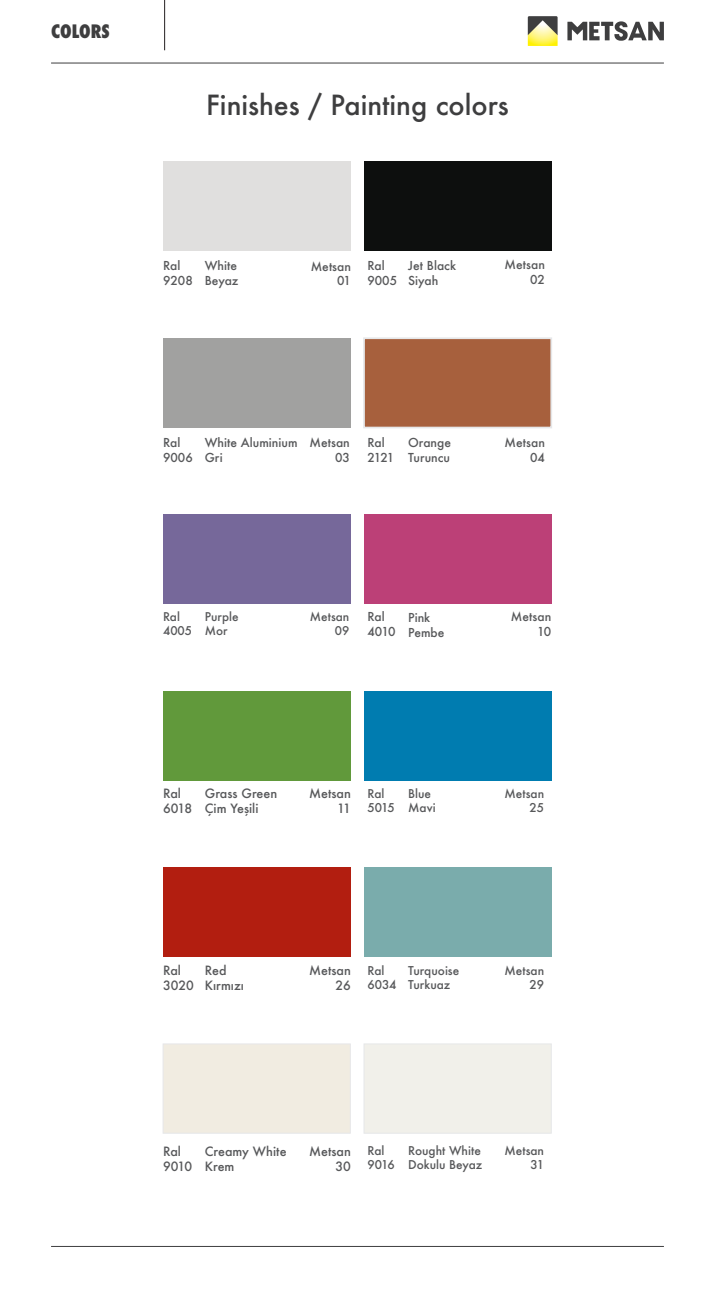
<style>
.page{position:relative;width:715px;height:1297px;background:#fff}
.page>*{position:absolute;margin:0;border:0;box-sizing:border-box;transform-origin:0 0}
.t1{font:500 27px "Futura";color:#3e3e3f}
.t2{font:800 condensed 18px "Futura";color:#3e3e3f}
.t3{font:500 12.45px/15px "Futura";color:#57585a}
.t4{font:500 12px/14.4px "Futura";color:#57585a}
.t5{font:500 11.85px/14.2px "Futura";color:#57585a}
.t6{font:500 11.7px/14.1px "Futura";color:#57585a}
</style>
<div class="page">
<hr style="left:51px;top:63px;width:612px;height:1px;background:#3e3e3f">
<hr style="left:164px;top:0;width:1px;height:50px;background:#231f20">
<svg style="left:527px;top:16px;width:30px;height:30px"></svg>
<svg style="left:567px;top:21px;width:96px;height:20px"></svg>
<hr style="left:51px;top:1246px;width:612px;height:1px;background:#3e3e3f">
<div style="left:163px;top:162px;width:187px;height:89px;background:#e0dfde"></div>
<div style="left:163px;top:338px;width:187px;height:89px;background:#a1a1a0"></div>
<div style="left:163px;top:515px;width:187px;height:89px;background:#76689a"></div>
<div style="left:163px;top:691px;width:187px;height:89px;background:#61993b"></div>
<div style="left:163px;top:867px;width:187px;height:90px;background:#b21e10"></div>
<div style="left:163px;top:1044px;width:187px;height:89px;background:#f1ece1"></div>
<div style="left:364px;top:162px;width:187px;height:89px;background:#0d0f0e"></div>
<div style="left:363px;top:337px;width:189px;height:91px;background:#a7603d;border:2px solid #e6e7e9"></div>
<div style="left:364px;top:515px;width:187px;height:89px;background:#bc4077"></div>
<div style="left:364px;top:691px;width:187px;height:89px;background:#007cb0"></div>
<div style="left:364px;top:867px;width:187px;height:90px;background:#7aacac"></div>
<div style="left:363px;top:1044px;width:188px;height:89px;background:#f1f0ea"></div>
<h2 class="t2" style="left:51px;top:20px;width:60px">COLORS</h2>
<h1 class="t1" style="left:206px;top:86px;width:304px">Finishes / Painting colors</h1>
<p class="t4" style="left:310px;top:259px;width:42px;text-align:right">Metsan<br>01</p>
<p class="t4" style="left:504px;top:257px;width:42px;text-align:right">Metsan<br>02</p>
<p class="t4" style="left:163px;top:259px;width:31px">Ral<br>9208</p>
<p class="t4" style="left:205px;top:259px;width:35px">White<br>Beyaz</p>
<p class="t4" style="left:408px;top:259px;width:50px">Jet Black<br>Siyah</p>
<p class="t4" style="left:367px;top:259px;width:31px">Ral<br>9005</p>
<p class="t4" style="left:163px;top:436px;width:31px">Ral<br>9006</p>
<p class="t4" style="left:367px;top:436px;width:28px">Ral<br>2121</p>
<p class="t4" style="left:205px;top:436px;width:94px">White Aluminium<br>Gri</p>
<p class="t4" style="left:408px;top:436px;width:44px">Orange<br>Turuncu</p>
<p class="t4" style="left:309px;top:436px;width:42px;text-align:right">Metsan<br>03</p>
<p class="t4" style="left:504px;top:436px;width:42px;text-align:right">Metsan<br>04</p>
<p class="t6" style="left:163px;top:609px;width:31px">Ral<br>4005</p>
<p class="t4" style="left:367px;top:609px;width:30px">Ral<br>4010</p>
<p class="t6" style="left:205px;top:609px;width:35px">Purple<br>Mor</p>
<p class="t4" style="left:408px;top:611px;width:38px">Pink<br>Pembe</p>
<p class="t6" style="left:310px;top:609px;width:41px;text-align:right">Metsan<br>09</p>
<p class="t4" style="left:510px;top:609px;width:42px;text-align:right">Metsan<br>10</p>
<p class="t3" style="left:163px;top:786px;width:30px">Ral<br>6018</p>
<p class="t5" style="left:367px;top:786px;width:29px">Ral<br>5015</p>
<p class="t3" style="left:205px;top:786px;width:74px">Grass Green<br>Çim Yeşili</p>
<p class="t5" style="left:408px;top:786px;width:29px">Blue<br>Mavi</p>
<p class="t3" style="left:309px;top:786px;width:43px;text-align:right">Metsan<br>11</p>
<p class="t5" style="left:504px;top:786px;width:41px;text-align:right">Metsan<br>25</p>
<p class="t3" style="left:163px;top:963px;width:32px">Ral<br>3020</p>
<p class="t5" style="left:367px;top:963px;width:30px">Ral<br>6034</p>
<p class="t3" style="left:205px;top:963px;width:41px">Red<br>Kırmızı</p>
<p class="t5" style="left:408px;top:963px;width:53px">Turquoise<br>Turkuaz</p>
<p class="t3" style="left:309px;top:963px;width:43px;text-align:right">Metsan<br>26</p>
<p class="t5" style="left:504px;top:963px;width:41px;text-align:right">Metsan<br>29</p>
<p class="t3" style="left:163px;top:1143px;width:31px">Ral<br>9010</p>
<p class="t5" style="left:367px;top:1143px;width:29px">Ral<br>9016</p>
<p class="t3" style="left:205px;top:1143px;width:83px">Creamy White<br>Krem</p>
<p class="t5" style="left:408px;top:1143px;width:76px">Rought White<br>Dokulu Beyaz</p>
<p class="t3" style="left:309px;top:1143px;width:43px;text-align:right">Metsan<br>30</p>
<p class="t5" style="left:504px;top:1143px;width:41px;text-align:right">Metsan<br>31</p>
</div>
